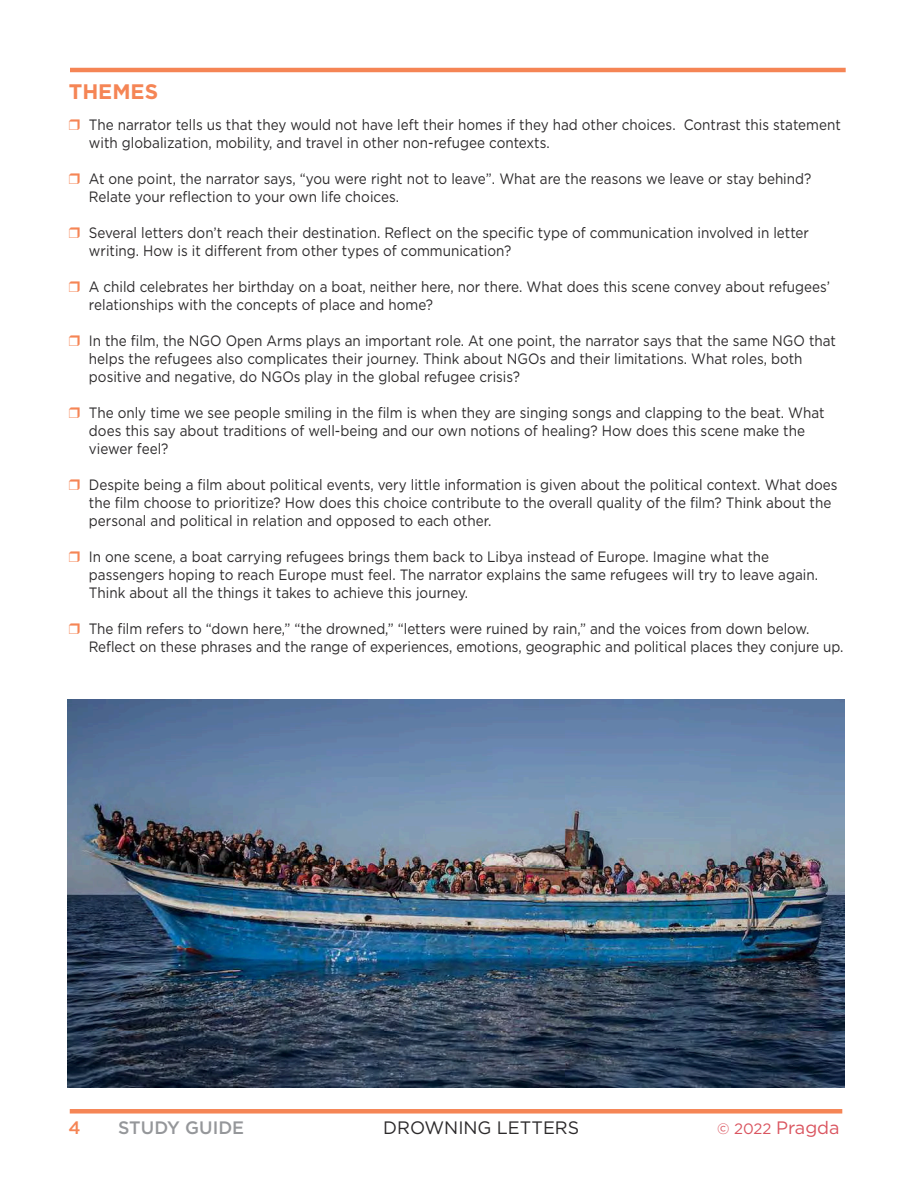
<style>
.page{position:relative;width:918px;height:1188px;background:#fff}
.page>*{position:absolute;margin:0;border:0;box-sizing:border-box;transform-origin:0 0}
.t1{font:700 21px "Gotham HTF";color:#f58555}
.t2{font:18px "Gotham HTF";color:#2b292a}
.t3{font:18px "Gotham HTF";color:#da5560}
.t4{font:500 18px "Gotham HTF";color:#95979a}
.t5{font:500 18px "Gotham HTF";color:#f58555}
.t6{font:15px/18px "Gotham HTF";color:#2b292a;scale:.9 1}
.s1{color:#f58555}
.s2{font-size:15px}
</style>
<div class="page">
<div style="left:70px;top:1109px;width:772px;height:5px;background:#f58555"></div>
<hr style="left:70px;top:68px;width:776px;height:4px;background:#f58555">
<img style="left:68px;top:699px;width:776px;height:388px">
<h1 class="t1" style="left:69px;top:83px;width:91px">THEMES</h1>
<p class="t6" style="left:89px;top:116px;width:837px;text-indent:-20px"><span class="s1">❒</span> The narrator tells us that they would not have left their homes if they had other choices. Contrast this statement with globalization, mobility, and travel in other non-refugee contexts.</p>
<p class="t6" style="left:89px;top:170px;width:804px;text-indent:-20px"><span class="s1">❒</span> At one point, the narrator says, “you were right not to leave”. What are the reasons we leave or stay behind?<br>Relate your reflection to your own life choices.</p>
<p class="t6" style="left:89px;top:224px;width:802px;text-indent:-20px"><span class="s1">❒</span> Several letters don’t reach their destination. Reflect on the specific type of communication involved in letter writing. How is it different from other types of communication?</p>
<p class="t6" style="left:89px;top:278px;width:825px;text-indent:-20px"><span class="s1">❒</span> A child celebrates her birthday on a boat, neither here, nor there. What does this scene convey about refugees’ relationships with the concepts of place and home?</p>
<p class="t6" style="left:89px;top:332px;width:832px;text-indent:-20px"><span class="s1">❒</span> In the film, the NGO Open Arms plays an important role. At one point, the narrator says that the same NGO that helps the refugees also complicates their journey. Think about NGOs and their limitations. What roles, both positive and negative, do NGOs play in the global refugee crisis?</p>
<p class="t6" style="left:89px;top:404px;width:819px;text-indent:-20px"><span class="s1">❒</span> The only time we see people smiling in the film is when they are singing songs and clapping to the beat. What does this say about traditions of well-being and our own notions of healing? How does this scene make the viewer feel?</p>
<p class="t6" style="left:89px;top:476px;width:833px;text-indent:-20px"><span class="s1">❒</span> Despite being a film about political events, very little information is given about the political context. What does the film choose to prioritize? How does this choice contribute to the overall quality of the film? Think about the personal and political in relation and opposed to each other.</p>
<p class="t6" style="left:89px;top:548px;width:812px;text-indent:-20px"><span class="s1">❒</span> In one scene, a boat carrying refugees brings them back to Libya instead of Europe. Imagine what the passengers hoping to reach Europe must feel. The narrator explains the same refugees will try to leave again.<br>Think about all the things it takes to achieve this journey.</p>
<p class="t6" style="left:89px;top:620px;width:840px;text-indent:-20px"><span class="s1">❒</span> The film refers to “down here,” “the drowned,” “letters were ruined by rain,” and the voices from down below.<br>Reflect on these phrases and the range of experiences, emotions, geographic and political places they conjure up.</p>
<p class="t5" style="left:69px;top:1120px;width:14px">4</p>
<p class="t4" style="left:118px;top:1120px;width:128px">STUDY GUIDE</p>
<p class="t2" style="left:383px;top:1120px;width:198px">DROWNING LETTERS</p>
<p class="t3" style="left:717px;top:1120px;width:124px"><span class="s2">© 2022</span> Pragda</p>
</div>
